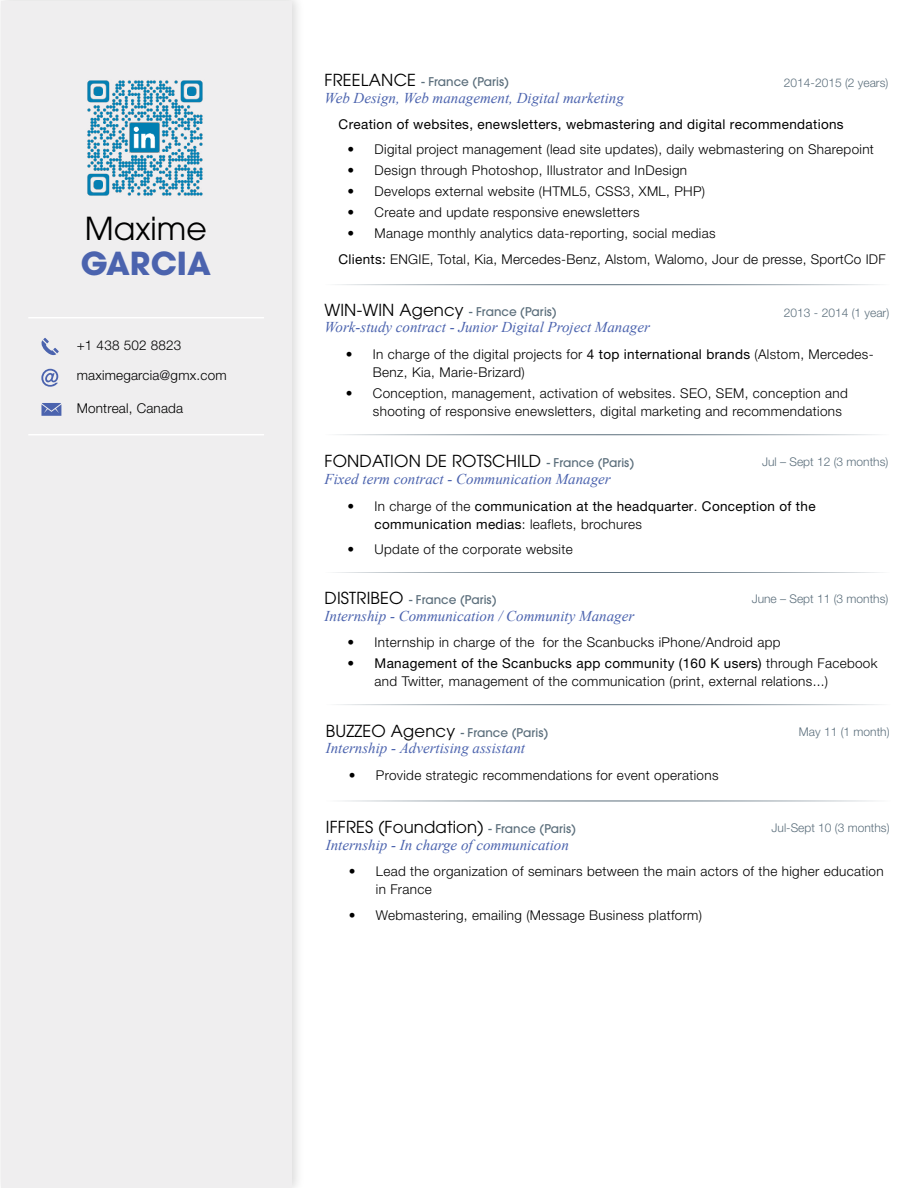
<style>
.page{position:relative;width:918px;height:1188px;background:#fff}
.page>*{position:absolute;margin:0;border:0;box-sizing:border-box;transform-origin:0 0}
.t1{font:31.5px "ITC Avant Garde Pro";color:#000}
.t2{font:700 31.5px "ITC Avant Garde Pro";color:#4b63ae}
.t3{font:16.5px "ITC Avant Garde Pro";letter-spacing:.01em;color:#000}
.t4{font:italic 15px "Times New Roman";color:#4b63ae}
.t5{font:300 13.5px/18px "Helvetica Neue LT Pro";letter-spacing:.025em;color:#000}
.t6{font:13.5px/18px "Helvetica Neue LT Pro";letter-spacing:.025em;color:#000}
.t7{font:300 12px "Helvetica Neue LT Pro";color:#5c6f7c}
.t8{font:500 12px "ITC Avant Garde Pro";color:#5c6f7c}
.s1{font-weight:400;font-size:16.5px;color:#000}
.s2{font-weight:400}
.s3{font-weight:500;font-size:12px;color:#5c6f7c}
.s4{font-weight:300}
</style>
<div class="page">
<div style="left:0;top:0;width:305px;height:1188px;background:#000;opacity:.15"></div>
<div style="left:1px;top:1px;width:291px;height:1186px;background:#efeeef"></div>
<hr style="left:28px;top:317px;width:236px;height:1px;background:#fff">
<hr style="left:28px;top:434px;width:236px;height:1px;background:#fff">
<svg style="left:41px;top:369px;width:17px;height:18px"></svg>
<svg style="left:41px;top:338px;width:18px;height:17px"></svg>
<svg style="left:41px;top:403px;width:20px;height:13px"></svg>
<img style="left:87px;top:80px;width:116px;height:116px">
<hr style="left:325px;top:572px;width:565px;height:1px;background:#5c6f7c">
<hr style="left:326px;top:704px;width:565px;height:1px;background:#5c6f7c">
<hr style="left:326px;top:801px;width:565px;height:1px;background:#5c6f7c">
<hr style="left:324px;top:434px;width:566px;height:1px;background:#5c6f7c">
<hr style="left:325px;top:284px;width:565px;height:1px;background:#5c6f7c">
<h1 class="t1" style="left:85px;top:209px;width:123px">Maxime</h1>
<h1 class="t2" style="left:81px;top:242px;width:132px">GARCIA</h1>
<p class="t5" style="left:77px;top:336px;width:106px">+1 438 502 8823</p>
<p class="t5" style="left:77px;top:366px;width:151px">maximegarcia@gmx.com</p>
<p class="t5" style="left:77px;top:399px;width:108px">Montreal, Canada</p>
<p class="t8" style="left:325px;top:74px;width:186px"><span class="s1">FREELANCE</span> - France (Paris)</p>
<p class="t4" style="left:325px;top:88px;width:301px">Web Design, Web management, Digital marketing</p>
<p class="t7" style="left:784px;top:76px;width:106px">2014-2015 (2 years)</p>
<p class="t6" style="left:339px;top:115px;width:507px">Creation of websites, enewsletters, webmastering and digital recommendations</p>
<p class="t5" style="left:348px;top:140px;width:528px">• Digital project management (lead site updates), daily webmastering on Sharepoint</p>
<p class="t5" style="left:348px;top:161px;width:341px">• Design through Photoshop, Illustrator and InDesign</p>
<p class="t5" style="left:348px;top:182px;width:359px">• Develops external website (HTML5, CSS3, XML, PHP)</p>
<p class="t5" style="left:348px;top:203px;width:294px">• Create and update responsive enewsletters</p>
<p class="t5" style="left:339px;top:221px;width:549px;line-height:25.5px;text-indent:9px">• Manage monthly analytics data-reporting, social medias<br><span class="s2">Clients:</span> ENGIE, Total, Kia, Mercedes-Benz, Alstom, Walomo, Jour de presse, SportCo IDF</p>
<p class="t8" style="left:324px;top:304px;width:234px"><span class="s1">WIN-WIN Agency</span> - France (Paris)</p>
<p class="t4" style="left:324px;top:317px;width:327px">Work-study contract - Junior Digital Project Manager</p>
<p class="t7" style="left:784px;top:306px;width:107px">2013 - 2014 (1 year)</p>
<p class="t5" style="left:373px;top:345px;width:502px;text-indent:-27px">• In charge of the digital projects for <span class="s2">4 top international brands</span> (Alstom, Mercedes-<br>Benz, Kia, Marie-Brizard)</p>
<p class="t5" style="left:373px;top:384px;width:476px;text-indent:-27px">• Conception, management, activation of websites. SEO, SEM, conception and shooting of responsive enewsletters, digital marketing and recommendations</p>
<p class="t3" style="left:325px;top:451px;width:311px">FONDATION DE ROTSCHILD <span class="s3">- France (Paris)</span></p>
<p class="t4" style="left:325px;top:469px;width:288px">Fixed term contract - Communication Manager</p>
<p class="t7" style="left:762px;top:455px;width:128px">Jul – Sept 12 (3 months)</p>
<p class="t6" style="left:375px;top:497px;width:443px;text-indent:-27px"><span class="s4">• In charge of the</span> communication at the headquarter<span class="s4">.</span> Conception of the communication medias<span class="s4">: leaflets, brochures</span></p>
<p class="t5" style="left:348px;top:540px;width:227px">• Update of the corporate website</p>
<p class="t8" style="left:325px;top:592px;width:174px"><span class="s1">DISTRIBEO</span> - France (Paris)</p>
<p class="t4" style="left:325px;top:605px;width:311px">Internship - Communication / Community Manager</p>
<p class="t7" style="left:752px;top:592px;width:138px">June – Sept 11 (3 months)</p>
<p class="t5" style="left:348px;top:633px;width:434px">• Internship in charge of the for the Scanbucks iPhone/Android app</p>
<p class="t5" style="left:375px;top:654px;width:504px;text-indent:-27px"><span class="s2">• Management of the Scanbucks app community (160 K users)</span> through Facebook and Twitter, management of the communication (print, external relations...)</p>
<p class="t8" style="left:326px;top:725px;width:224px"><span class="s1">BUZZEO Agency</span> - France (Paris)</p>
<p class="t4" style="left:326px;top:738px;width:201px">Internship - Advertising assistant</p>
<p class="t5" style="left:349px;top:766px;width:371px">• Provide strategic recommendations for event operations</p>
<p class="t3" style="left:326px;top:817px;width:252px">IFFRES (Foundation) <span class="s3">- France (Paris)</span></p>
<p class="t4" style="left:326px;top:834px;width:245px">Internship - In charge of communication</p>
<p class="t7" style="left:799px;top:724px;width:92px">May 11 (1 month)</p>
<p class="t7" style="left:772px;top:821px;width:120px">Jul-Sept 10 (3 months)</p>
<p class="t5" style="left:376px;top:862px;width:509px;text-indent:-27px">• Lead the organization of seminars between the main actors of the higher education in France</p>
<p class="t5" style="left:349px;top:906px;width:355px">• Webmastering, emailing (Message Business platform)</p>
</div>
